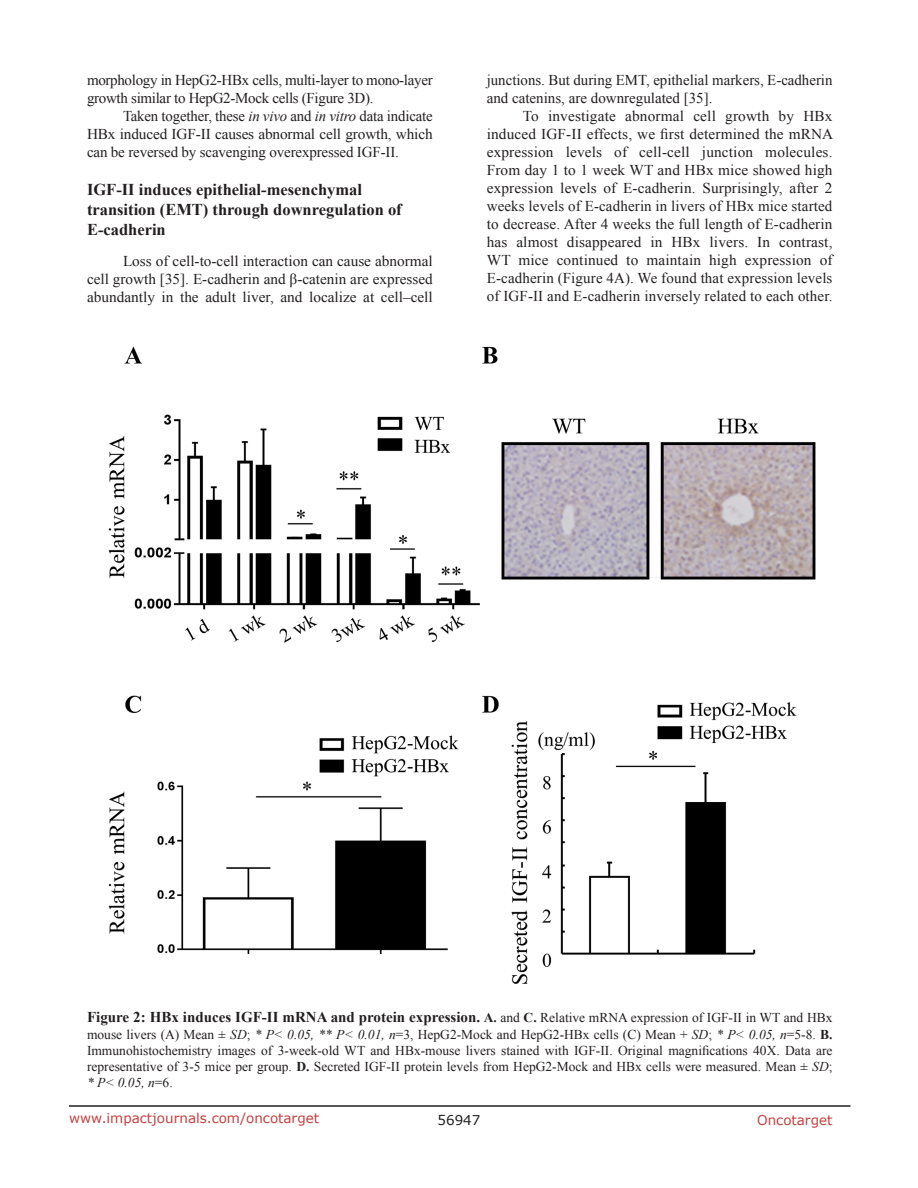
<style>
.page{position:relative;width:918px;height:1188px;background:#fff}
.page>*{position:absolute;margin:0;border:0;box-sizing:border-box;transform-origin:0 0}
.SubHeading{font:700 16.5px/19.8px "Times New Roman";color:#231f20}
.BodyText{font:15px/18px "Times New Roman";color:#231f20;text-align:justify}
.figuretext{font:700 15px "Times New Roman";color:#231f20}
.BodyText-2{font:15px/18px "Times New Roman";letter-spacing:-.02em;color:#231f20}
.figuretext-2{font:13.5px/16.2px "Times New Roman";color:#231f20;text-align:justify}
.t1{font:13.5px "Verdana";color:#c24141}
.t2{font:13.5px "Verdana";color:#231f20}
.s1{font-style:italic}
.s2{font-size:13.5px}
.s3{font-weight:400;font-size:13.5px}
.s4{font-weight:700}
</style>
<div class="page">
<hr style="left:69px;top:1105px;width:781px;height:2px;background:#231f20">
<img style="left:108px;top:346px;width:708px;height:638px">
<p class="BodyText-2" style="left:87px;top:71px;width:347px">morphology in HepG2-HBx cells, multi-layer to mono-layer growth similar to HepG2-Mock cells (Figure 3D).</p>
<p class="BodyText" style="left:87px;top:107px;width:347px;text-indent:36px">Taken together, these <span class="s1">in vivo</span> and <span class="s1">in vitro</span> data indicate HBx induced IGF-II causes abnormal cell growth, which can be reversed by scavenging overexpressed IGF-II.</p>
<p class="SubHeading" style="left:87px;top:179px;width:316px">IGF-II induces epithelial-mesenchymal transition (EMT) through downregulation of<br>E-cadherin</p>
<p class="BodyText" style="left:87px;top:252px;width:347px;text-indent:36px">Loss of cell-to-cell interaction can cause abnormal cell growth [35]. E-cadherin and β-catenin are expressed abundantly in the adult liver, and localize at cell–cell</p>
<p class="BodyText" style="left:487px;top:71px;width:347px">junctions. But during EMT, epithelial markers, E-cadherin and catenins, are downregulated [35].</p>
<p class="BodyText" style="left:487px;top:107px;width:348px;text-indent:36px">To investigate abnormal cell growth by HBx induced IGF-II effects, we first determined the mRNA expression levels of cell-cell junction molecules.<br>From day 1 to 1 week WT and HBx mice showed high expression levels of E-cadherin. Surprisingly, after 2 weeks levels of E-cadherin in livers of HBx mice started to decrease. After 4 weeks the full length of E-cadherin has almost disappeared in HBx livers. In contrast, WT mice continued to maintain high expression of E-cadherin (Figure 4A). We found that expression levels of IGF-II and E-cadherin inversely related to each other.</p>
<p class="figuretext" style="left:87px;top:1007px;width:747px">Figure 2: HBx induces IGF-II mRNA and protein expression. <span class="s2">A.</span> <span class="s3">and</span> <span class="s2">C.</span> <span class="s3">Relative mRNA expression of IGF-II in WT and HBx</span></p>
<p class="figuretext-2" style="left:87px;top:1026px;width:747px">mouse livers (A) Mean ± <span class="s1">SD</span>; <span class="s1">* P&lt; 0.05, ** P&lt; 0.01, n</span>=3, HepG2-Mock and HepG2-HBx cells (C) Mean + <span class="s1">SD</span>; <span class="s1">* P&lt; 0.05, n</span>=5-8. <span class="s4">B.<br></span>Immunohistochemistry images of 3-week-old WT and HBx-mouse livers stained with IGF-II. Original magnifications 40X. Data are representative of 3-5 mice per group. <span class="s4">D.</span> Secreted IGF-II protein levels from HepG2-Mock and HBx cells were measured. Mean ± <span class="s1">SD</span>; <span class="s1">* P&lt; 0.05, n</span>=6.</p>
<p class="t1" style="left:69px;top:1109px;width:252px">www.impactjournals.com/oncotarget</p>
<p class="t2" style="left:438px;top:1111px;width:44px">56947</p>
<p class="t1" style="left:757px;top:1111px;width:77px">Oncotarget</p>
</div>
